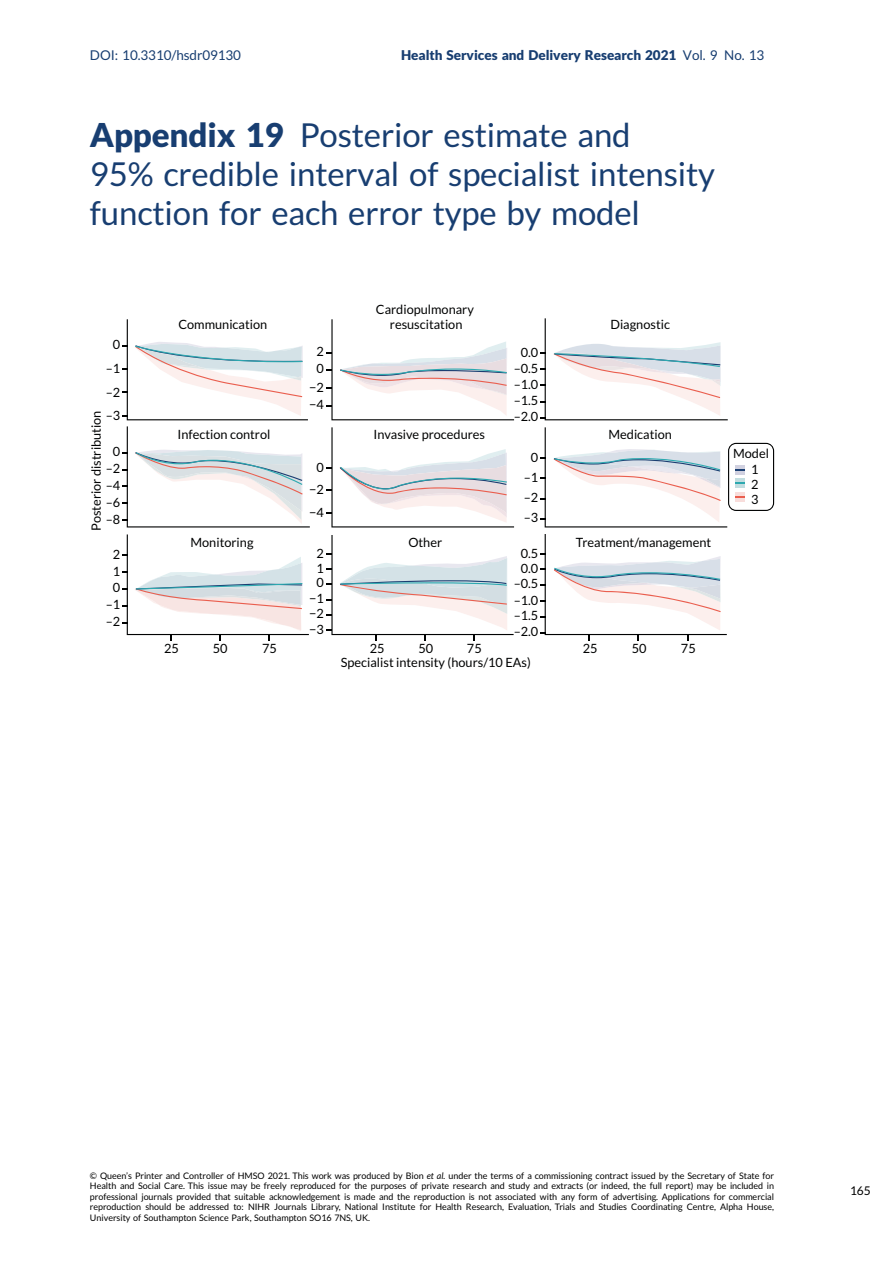
<style>
.page{position:relative;width:893px;height:1263px;background:#fff}
.page>*{position:absolute;margin:0;border:0;box-sizing:border-box;transform-origin:0 0}
.t1{font:33px/39px "Adv T Ta 9 c 1 b 374";color:#183e71}
.t2{font:13.5px "Adv T Tfac 587 ca.B";color:#183e71}
.t3{font:13.5px "Adv T Ta 9 c 1 b 374";color:#183e71}
.t4{font:12.75px/15.6px "Lato";color:#010202;text-align:center}
.t5{font:12px "Adv T Ta 9 c 1 b 374";color:#000}
.t6{font:9px/10.5px "Adv T Ta 9 c 1 b 374";color:#000;text-align:justify}
.s1{font-family:"Adv T Ta 9 c 1 b 374"}
.s2{font-family:"Adv T Tfac 587 ca.B"}
.s3{font-style:inherit}
.s4{font-family:"Adv T Teb 5 f 0 e 55.I"}
</style>
<div class="page">
<svg style="left:540px;top:534px;width:187px;height:106px"></svg>
<svg style="left:540px;top:318px;width:188px;height:102px"></svg>
<svg style="left:326px;top:319px;width:188px;height:101px"></svg>
<svg style="left:326px;top:427px;width:188px;height:100px"></svg>
<svg style="left:326px;top:535px;width:188px;height:105px"></svg>
<svg style="left:122px;top:534px;width:187px;height:106px"></svg>
<svg style="left:122px;top:426px;width:188px;height:101px"></svg>
<svg style="left:122px;top:319px;width:186px;height:101px"></svg>
<svg style="left:540px;top:427px;width:234px;height:100px"></svg>
<h2 class="t3" style="left:90px;top:50px;width:152px">DOI: 10.3310/hsdr09130</h2>
<h2 class="t2" style="left:401px;top:50px;width:365px">Health Services and Delivery Research 2021 <span class="s1">Vol. 9 No. 13</span></h2>
<h1 class="t1" style="left:90px;top:118px;width:626px"><span class="s2">Appendix 19</span> Posterior estimate and<br>95% credible interval of specialist intensity function for each error type by model</h1>
<h3 class="t4" style="left:113px;top:338px;width:9px">0</h3>
<h3 class="t4" style="left:106px;top:361px;width:16px">–1</h3>
<h3 class="t4" style="left:106px;top:385px;width:16px">–2</h3>
<h3 class="t4" style="left:106px;top:408px;width:16px">–3</h3>
<h3 class="t4" style="left:90px;top:531px;width:122px;rotate:-90deg">Posterior distribution</h3>
<h3 class="t4" style="left:113px;top:445px;width:9px">0</h3>
<h3 class="t4" style="left:106px;top:461px;width:16px;line-height:17px;text-align:justify">–2 –4 –6 –8</h3>
<h3 class="t4" style="left:113px;top:548px;width:9px">2</h3>
<h3 class="t4" style="left:113px;top:581px;width:9px">0</h3>
<h3 class="t4" style="left:113px;top:564px;width:9px">1</h3>
<h3 class="t4" style="left:106px;top:598px;width:16px">–1</h3>
<h3 class="t4" style="left:106px;top:615px;width:16px">–2</h3>
<h3 class="t4" style="left:178px;top:318px;width:90px">Communication</h3>
<h3 class="t4" style="left:317px;top:344px;width:9px;line-height:17.2px;text-align:left">2<br>0</h3>
<h3 class="t4" style="left:309px;top:380px;width:16px">−2</h3>
<h3 class="t4" style="left:309px;top:398px;width:16px">−4</h3>
<h3 class="t4" style="left:376px;top:303px;width:99px">Cardiopulmonary resuscitation</h3>
<h3 class="t4" style="left:177px;top:428px;width:94px">Infection control</h3>
<h3 class="t4" style="left:374px;top:428px;width:113px">Invasive procedures</h3>
<h3 class="t4" style="left:317px;top:460px;width:9px">0</h3>
<h3 class="t4" style="left:309px;top:483px;width:16px">−2</h3>
<h3 class="t4" style="left:190px;top:536px;width:65px">Monitoring</h3>
<h3 class="t4" style="left:309px;top:505px;width:16px">−4</h3>
<h3 class="t4" style="left:317px;top:546px;width:9px">2</h3>
<h3 class="t4" style="left:317px;top:561px;width:9px">1</h3>
<h3 class="t4" style="left:317px;top:576px;width:9px">0</h3>
<h3 class="t4" style="left:309px;top:592px;width:16px">−1</h3>
<h3 class="t4" style="left:309px;top:622px;width:16px">−3</h3>
<h3 class="t4" style="left:309px;top:607px;width:16px">−2</h3>
<h3 class="t4" style="left:408px;top:536px;width:35px">Other</h3>
<h3 class="t4" style="left:514px;top:345px;width:26px;line-height:16.4px">0.0 –0.5</h3>
<h3 class="t4" style="left:514px;top:394px;width:26px;line-height:16px;text-align:left">–1.5 –2.0</h3>
<h3 class="t4" style="left:514px;top:378px;width:26px">–1.0</h3>
<h3 class="t4" style="left:531px;top:450px;width:9px">0</h3>
<h3 class="t4" style="left:524px;top:469px;width:16px;line-height:19.4px;text-align:left">–1 –2</h3>
<h3 class="t4" style="left:524px;top:511px;width:16px">–3</h3>
<h3 class="t4" style="left:514px;top:546px;width:26px">0.5<br>0.0 –0.5 –1.0 –1.5 –2.0</h3>
<h3 class="t4" style="left:610px;top:318px;width:61px">Diagnostic</h3>
<h3 class="t4" style="left:608px;top:428px;width:65px">Medication</h3>
<h3 class="t4" style="left:576px;top:536px;width:137px">Treatment/management</h3>
<h3 class="t4" style="left:164px;top:642px;width:16px">25</h3>
<h3 class="t4" style="left:213px;top:642px;width:16px">50</h3>
<h3 class="t4" style="left:262px;top:642px;width:16px">75</h3>
<h3 class="t4" style="left:370px;top:642px;width:16px">25</h3>
<h3 class="t4" style="left:419px;top:642px;width:16px">50</h3>
<h3 class="t4" style="left:467px;top:642px;width:16px">75</h3>
<h3 class="t4" style="left:583px;top:642px;width:16px">25</h3>
<h3 class="t4" style="left:632px;top:642px;width:16px">50</h3>
<h3 class="t4" style="left:681px;top:642px;width:16px">75</h3>
<h3 class="t4" style="left:341px;top:655px;width:192px">Specialist intensity (hours/10 EAs)</h3>
<h3 class="t4" style="left:733px;top:447px;width:37px">Model<br>1<br>2<br>3</h3>
<p class="t6" style="left:90px;top:1171px;width:686px">© Queen<span class="s3">’</span>s Printer and Controller of HMSO 2021. This work was produced by Bion <span class="s4">et al.</span> under the terms of a commissioning contract issued by the Secretary of State for Health and Social Care. This issue may be freely reproduced for the purposes of private research and study and extracts (or indeed, the full report) may be included in professional journals provided that suitable acknowledgement is made and the reproduction is not associated with any form of advertising. Applications for commercial reproduction should be addressed to: NIHR Journals Library, National Institute for Health Research, Evaluation, Trials and Studies Coordinating Centre, Alpha House, University of Southampton Science Park, Southampton SO16 7NS, UK.</p>
<h3 class="t5" style="left:850px;top:1186px;width:22px">165</h3>
</div>
